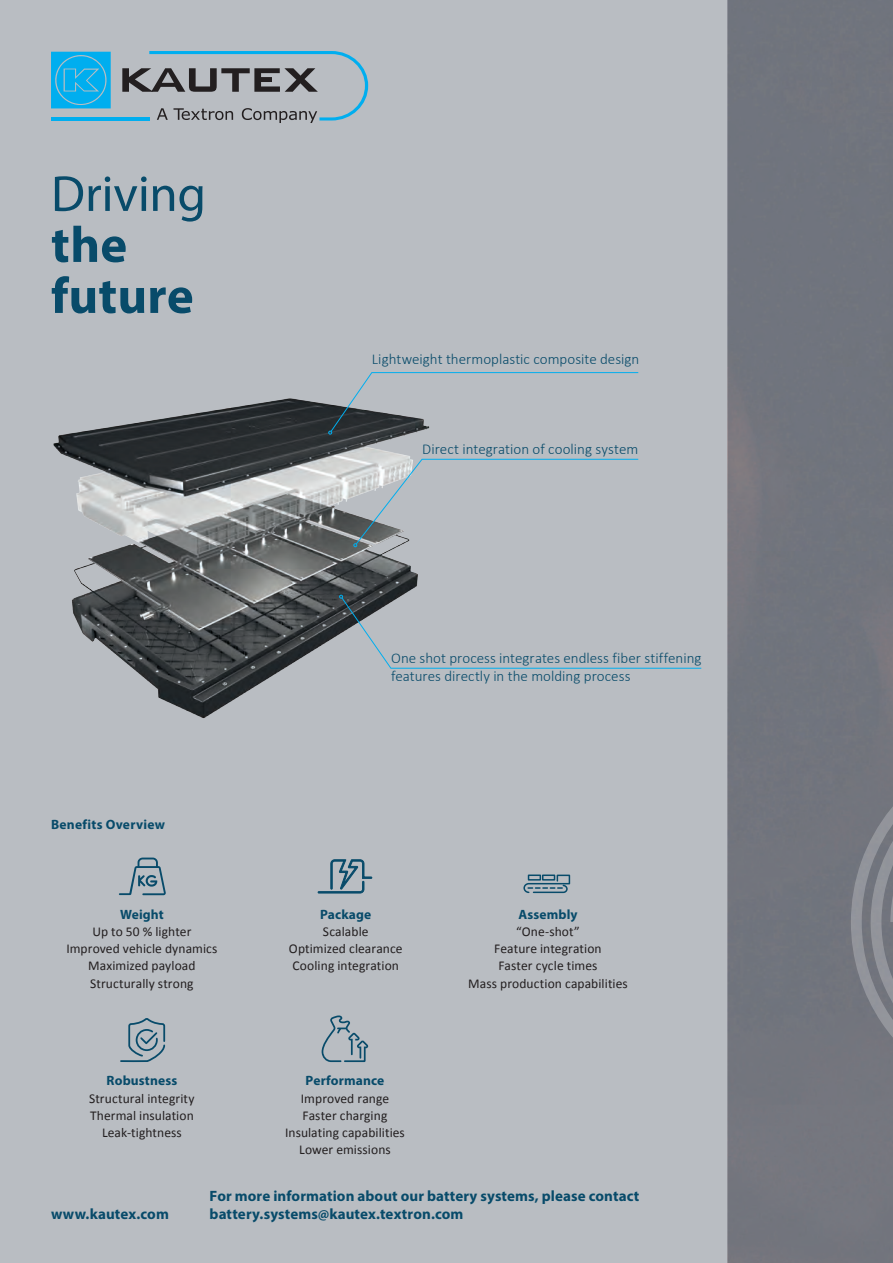
<style>
.page{position:relative;width:893px;height:1263px;background:#fff}
.page>*{position:absolute;margin:0;border:0;box-sizing:border-box;transform-origin:0 0}
.t1{font:700 51px/51px "Myriad Pro";letter-spacing:.005em;color:#084b6a}
.t2{font:51px "Myriad Pro";letter-spacing:-.005em;color:#084b6a}
.t3{font:300 15px/18px "Calibri";color:#084b6a}
.t4{font:700 15px/18px "Myriad Pro";letter-spacing:.005em;color:#084b6a}
.t5{font:13.5px/17.2px "Calibri";letter-spacing:.005em;color:#231f20;text-align:center}
.t6{font:700 13.5px "Myriad Pro";letter-spacing:.01em;color:#084b6a}
</style>
<div class="page">
<div style="left:0;top:0;width:728px;height:1263px;background:#b9bdc2"></div>
<hr style="left:51px;top:117px;width:99px;height:4px;background:#00aeef">
<svg style="left:51px;top:52px;width:60px;height:56px;background:#13afea"></svg>
<svg style="left:122px;top:51px;width:246px;height:72px"></svg>
<div style="left:728px;top:0;width:165px;height:1263px;background:#71747d"></div>
<img style="left:53px;top:398px;width:365px;height:320px">
<svg style="left:328px;top:372px;width:311px;height:62px"></svg>
<svg style="left:353px;top:458px;width:286px;height:89px"></svg>
<svg style="left:339px;top:595px;width:363px;height:74px"></svg>
<svg style="left:851px;top:807px;width:42px;height:230px"></svg>
<svg style="left:119px;top:857px;width:47px;height:38px"></svg>
<svg style="left:318px;top:859px;width:54px;height:34px"></svg>
<svg style="left:523px;top:874px;width:48px;height:20px"></svg>
<svg style="left:120px;top:1018px;width:46px;height:45px"></svg>
<svg style="left:322px;top:1015px;width:46px;height:47px"></svg>
<h1 class="t2" style="left:51px;top:162px;width:157px">Driving</h1>
<h1 class="t1" style="left:51px;top:218px;width:144px">the future</h1>
<p class="t3" style="left:372px;top:350px;width:269px">Lightweight thermoplastic composite design</p>
<p class="t3" style="left:422px;top:440px;width:217px">Direct integration of cooling system</p>
<p class="t6" style="left:51px;top:816px;width:115px">Benefits Overview</p>
<p class="t6" style="left:120px;top:905px;width:45px">Weight</p>
<p class="t5" style="left:66px;top:923px;width:153px">Up to 50 % lighter<br>Improved vehicle dynamics<br>Maximized payload<br>Structurally strong</p>
<p class="t6" style="left:107px;top:1072px;width:72px">Robustness</p>
<p class="t5" style="left:89px;top:1089px;width:107px">Structural integrity<br>Thermal insulation<br>Leak-tightness</p>
<p class="t3" style="left:391px;top:649px;width:312px">One shot process integrates endless fiber stiffening features directly in the molding process</p>
<p class="t6" style="left:320px;top:905px;width:53px">Package</p>
<p class="t5" style="left:289px;top:923px;width:115px">Scalable<br>Optimized clearance<br>Cooling integration</p>
<p class="t6" style="left:306px;top:1072px;width:80px">Performance</p>
<p class="t5" style="left:285px;top:1089px;width:121px">Improved range<br>Faster charging<br>Insulating capabilities<br>Lower emissions</p>
<p class="t6" style="left:518px;top:905px;width:61px">Assembly</p>
<p class="t5" style="left:468px;top:923px;width:161px">“One-shot”<br>Feature integration<br>Faster cycle times<br>Mass production capabilities</p>
<p class="t4" style="left:51px;top:1204px;width:119px">www.kautex.com</p>
<p class="t4" style="left:210px;top:1186px;width:431px">For more information about our battery systems, please contact battery.systems@kautex.textron.com</p>
</div>
